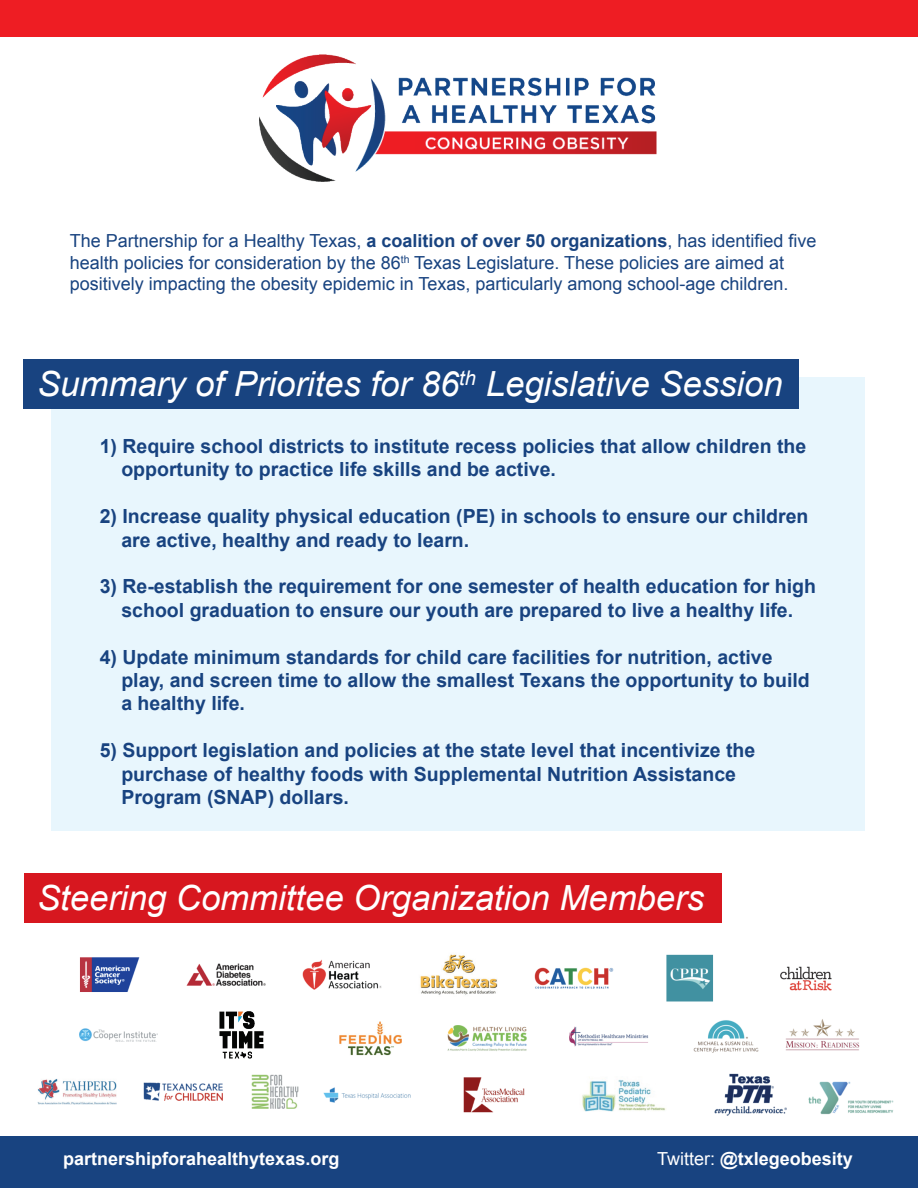
<style>
.page{position:relative;width:918px;height:1188px;background:#fff}
.page>*{position:absolute;margin:0;border:0;box-sizing:border-box;transform-origin:0 0}
.t1{font:italic 34.65px "Arial";color:#fff}
.t2{font:700 19.5px/23.4px "Arial";color:#184380}
.t3{font:18px/21.6px "Arial";color:#184380}
.t4{font:700 18px "Arial";color:#fff}
.s1{font-weight:700}
.s2{font-weight:400}
</style>
<div class="page">
<div style="left:51px;top:377px;width:814px;height:454px;background:#e8f6fd"></div>
<div style="left:0;top:0;width:918px;height:37px;background:#ee1d23"></div>
<div style="left:0;top:1136px;width:918px;height:52px;background:#184380"></div>
<img style="left:260px;top:54px;width:397px;height:128px">
<div style="left:24px;top:360px;width:775px;height:49px;background:#184380"></div>
<div style="left:24px;top:873px;width:697px;height:49px;background:#d7171f"></div>
<img style="left:80px;top:954px;width:418px;height:41px">
<img style="left:786px;top:1019px;width:74px;height:32px">
<img style="left:323px;top:1073px;width:464px;height:43px">
<img style="left:808px;top:1081px;width:86px;height:34px">
<img style="left:569px;top:1020px;width:190px;height:33px">
<img style="left:534px;top:954px;width:298px;height:48px">
<img style="left:79px;top:1028px;width:79px;height:14px">
<img style="left:37px;top:1078px;width:186px;height:27px">
<img style="left:251px;top:1074px;width:48px;height:35px">
<img style="left:339px;top:1021px;width:188px;height:35px">
<img style="left:219px;top:1011px;width:44px;height:47px">
<p class="t3" style="left:70px;top:230px;width:748px">The Partnership for a Healthy Texas, <span class="s1">a coalition of over 50 organizations</span>, has identified five health policies for consideration by the 86<sup>th</sup> Texas Legislature. These policies are aimed at positively impacting the obesity epidemic in Texas, particularly among school-age children.</p>
<h1 class="t1" style="left:37px;top:362px;width:747px">Summary of Priorites for 86<sup>th</sup> Legislative Session</h1>
<p class="t2" style="left:121px;top:435px;width:686px;text-indent:-22px">1) Require school districts to institute recess policies that allow children the opportunity to practice life skills and be active.</p>
<p class="t2" style="left:121px;top:505px;width:689px;text-indent:-22px">2) Increase quality physical education (PE) in schools to ensure our children are active, healthy and ready to learn.</p>
<p class="t2" style="left:100px;top:575px;width:718px;text-align:center">3) Re-establish the requirement for one semester of health education for high school graduation to ensure our youth are prepared to live a healthy life.</p>
<p class="t2" style="left:121px;top:646px;width:690px;text-indent:-22px">4) Update minimum standards for child care facilities for nutrition, active play, and screen time to allow the smallest Texans the opportunity to build a healthy life.</p>
<p class="t2" style="left:121px;top:739px;width:635px;text-indent:-22px">5) Support legislation and policies at the state level that incentivize the purchase of healthy foods with Supplemental Nutrition Assistance<br>Program (SNAP) dollars.</p>
<h1 class="t1" style="left:37px;top:875px;width:668px">Steering Committee Organization Members</h1>
<p class="t4" style="left:63px;top:1147px;width:278px">partnershipforahealthytexas.org</p>
<p class="t4" style="left:657px;top:1147px;width:197px"><span class="s2">Twitter:</span> @txlegeobesity</p>
</div>
